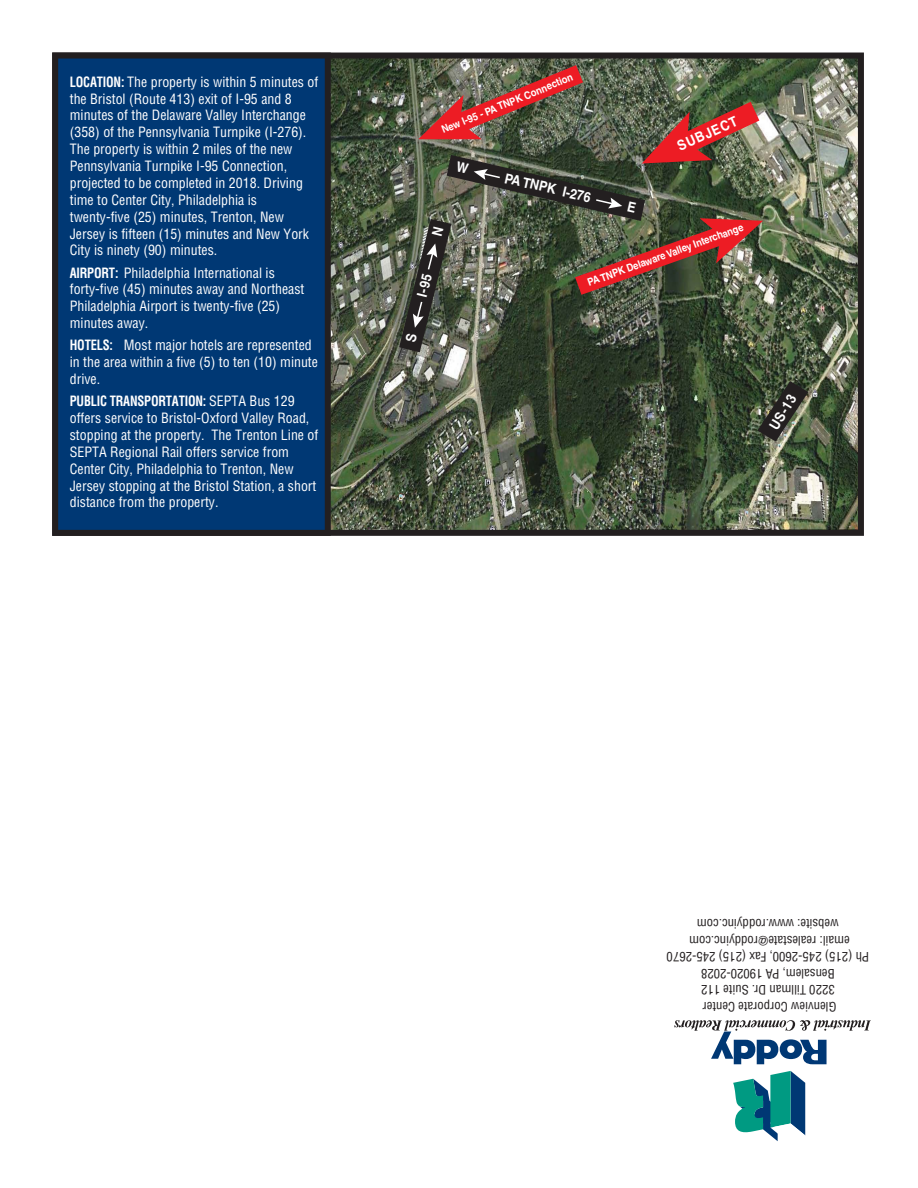
<style>
.page{position:relative;width:918px;height:1188px;background:#fff}
.page>*{position:absolute;margin:0;border:0;box-sizing:border-box;transform-origin:0 0}
.t1{font:700 14.1px "Helvetica";color:#fff;scale:.9 1}
.t2{font:condensed 13.8px/16.8px "Helvetica";color:#fff}
.t3{font:condensed 12.75px/16.5px "Helvetica";color:#231f20;text-align:center}
.t4{font:700 10.5px "Helvetica";color:#fff;scale:.9 1}
.s1{font-weight:700}
</style>
<div class="page">
<svg style="left:674px;top:1020px;width:197px;height:44px"></svg>
<svg style="left:733px;top:1071px;width:72px;height:70px"></svg>
<img style="left:331px;top:53px;width:533px;height:483px">
<svg style="left:52px;top:53px;width:279px;height:483px;background:#02366e"></svg>
<svg style="left:399px;top:65px;width:364px;height:287px;background:#615545"></svg>
<p class="t2" style="left:70px;top:74px;width:250px"><span class="s1">LOCATION:</span> The property is within 5 minutes of the Bristol (Route 413) exit of I-95 and 8 minutes of the Delaware Valley Interchange (358) of the Pennsylvania Turnpike (I-276).<br>The property is within 2 miles of the new Pennsylvania Turnpike I-95 Connection, projected to be completed in 2018. Driving time to Center City, Philadelphia is twenty-five (25) minutes, Trenton, New Jersey is fifteen (15) minutes and New York City is ninety (90) minutes.</p>
<p class="t2" style="left:70px;top:265px;width:236px"><span class="s1">AIRPORT:</span> Philadelphia International is forty-five (45) minutes away and Northeast Philadelphia Airport is twenty-five (25) minutes away.</p>
<p class="t2" style="left:70px;top:338px;width:250px"><span class="s1">HOTELS:</span> Most major hotels are represented in the area within a five (5) to ten (10) minute drive.</p>
<p class="t2" style="left:70px;top:394px;width:250px"><span class="s1">PUBLIC TRANSPORTATION:</span> SEPTA Bus 129 offers service to Bristol-Oxford Valley Road, stopping at the property. The Trenton Line of SEPTA Regional Rail offers service from Center City, Philadelphia to Trenton, New Jersey stopping at the Bristol Station, a short distance from the property.</p>
<p class="t1" style="left:417px;top:295px;width:28px;rotate:-76deg">I-95</p>
<p class="t4" style="left:441px;top:126px;width:158px;rotate:-22deg">New I-95 - PA TNPK Connection</p>
<p class="t1" style="left:506px;top:173px;width:99px;rotate:13deg">PA TNPK I-276</p>
<p class="t1" style="left:676px;top:142px;width:73px;rotate:-25deg">SUBJECT</p>
<p class="t4" style="left:587px;top:279px;width:185px;rotate:-20deg">PA TNPK Delaware Valley Interchange</p>
<p class="t1" style="left:769px;top:426px;width:44px;rotate:-59deg">US-13</p>
<p class="t3" style="left:869px;top:1013px;width:204px;rotate:-180deg">Glenview Corporate Center<br>3220 Tillman Dr. Suite 112<br>Bensalem, PA 19020-2028<br>Ph (215) 245-2600, Fax (215) 245-2670 email: realestate@roddyinc.com website: www.roddyinc.com</p>
</div>
